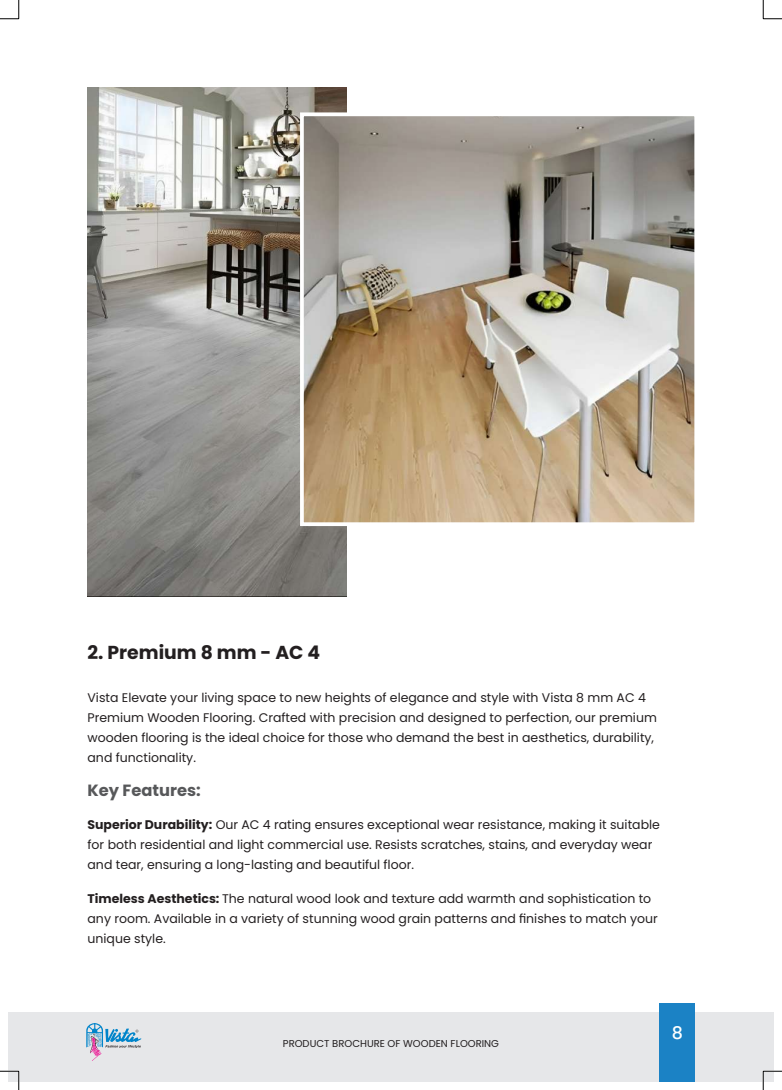
<style>
.page{position:relative;width:782px;height:1090px;background:#fff}
.page>*{position:absolute;margin:0;border:0;box-sizing:border-box;transform-origin:0 0}
.t1{font:700 18.75px "Poppins";color:#231f20}
.t2{font:500 17.5px "Poppins";color:#fff}
.t3{font:700 16.25px "Poppins";color:#57585a}
.t4{font:12.5px/20px "Poppins";color:#231f20}
.t5{font:10px "Poppins";color:#231f20}
.s1{font-weight:700}
</style>
<div class="page">
<div style="left:8px;top:1013px;width:765px;height:69px;background:#e6e7e9"></div>
<div style="left:659px;top:1004px;width:36px;height:78px;background:#1b82c5"></div>
<svg style="left:86px;top:1023px;width:55px;height:38px"></svg>
<img style="left:88px;top:88px;width:259px;height:508px">
<img style="left:305px;top:117px;width:388px;height:404px">
<div style="left:300px;top:112px;width:398px;height:414px;border:4px solid #fff"></div>
<svg style="left:0;top:0;width:20px;height:20px"></svg>
<svg style="left:0;top:1070px;width:20px;height:20px"></svg>
<svg style="left:762px;top:0;width:20px;height:20px"></svg>
<svg style="left:762px;top:1070px;width:20px;height:20px"></svg>
<h1 class="t1" style="left:88px;top:642px;width:234px">2. Premium 8 mm - AC 4</h1>
<p class="t4" style="left:88px;top:687px;width:571px">Vista Elevate your living space to new heights of elegance and style with Vista 8 mm AC 4<br>Premium Wooden Flooring. Crafted with precision and designed to perfection, our premium wooden flooring is the ideal choice for those who demand the best in aesthetics, durability, and functionality.</p>
<h3 class="t3" style="left:88px;top:780px;width:115px">Key Features:</h3>
<p class="t4" style="left:88px;top:815px;width:574px"><span class="s1">Superior Durability:</span> Our AC 4 rating ensures exceptional wear resistance, making it suitable for both residential and light commercial use. Resists scratches, stains, and everyday wear and tear, ensuring a long-lasting and beautiful floor.</p>
<p class="t4" style="left:88px;top:889px;width:572px"><span class="s1">Timeless Aesthetics:</span> The natural wood look and texture add warmth and sophistication to any room. Available in a variety of stunning wood grain patterns and finishes to match your unique style.</p>
<p class="t5" style="left:283px;top:1038px;width:218px">PRODUCT BROCHURE OF WOODEN FLOORING</p>
<h2 class="t2" style="left:671px;top:1022px;width:13px">8</h2>
</div>
